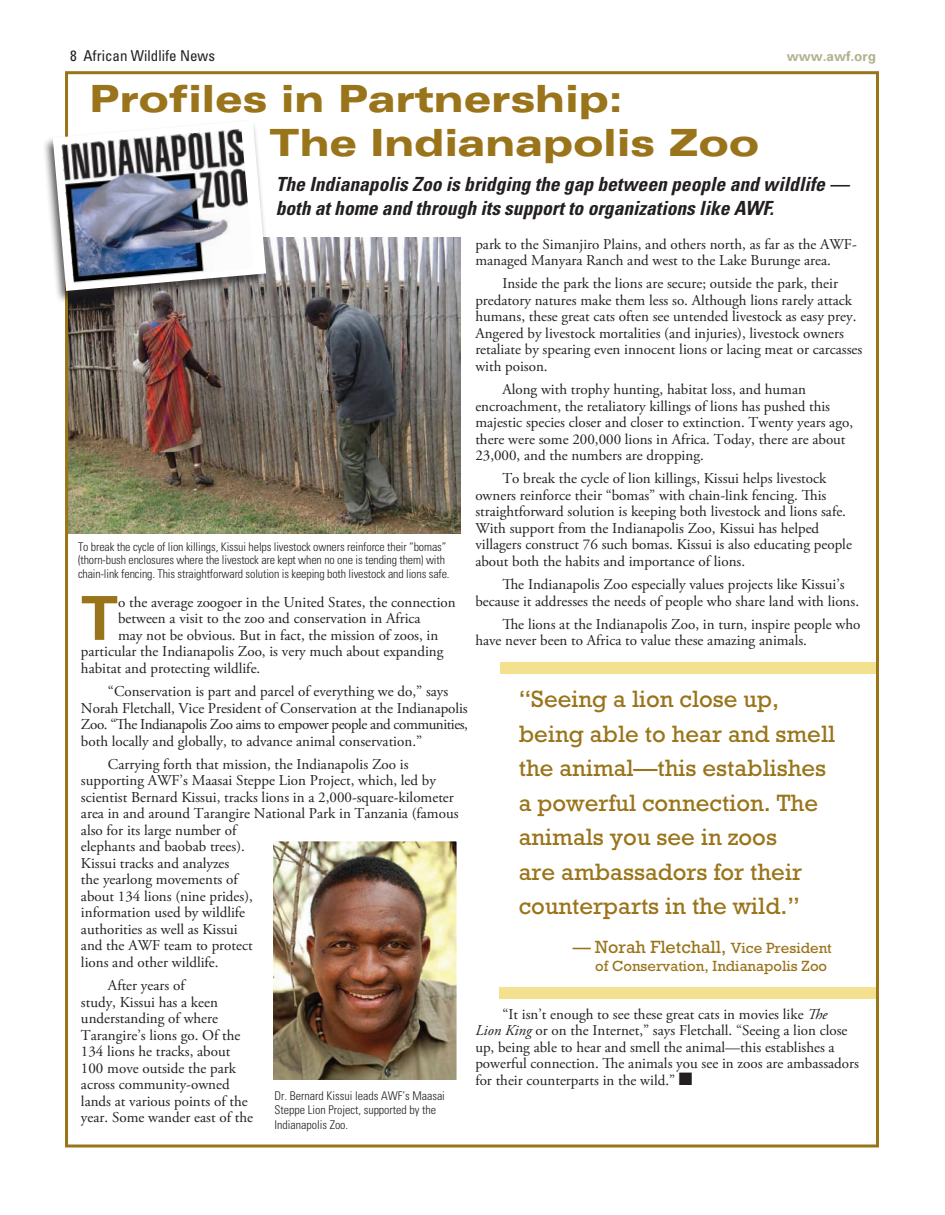
<style>
.page{position:relative;width:945px;height:1215px;background:#fff}
.page>*{position:absolute;margin:0;border:0;box-sizing:border-box;transform-origin:0 0}
.t1{font:700 60.75px "Univers";color:#9a741a}
.t2{font:900 expanded 37.5px/43.5px "Univers";letter-spacing:-.01em;color:#9a741a}
.t3{font:24px/34.5px "Rockwell";color:#9a741a}
.t4{font:italic 700 condensed 19.5px/24px "Univers";color:#231f20}
.t5{font:18px "Rockwell";color:#9a741a}
.t6{font:15px/16.5px "Adobe Garamond Pro";color:#231f20}
.t7{font:15px "Rockwell";color:#9a741a}
.t8{font:condensed 15px "Univers";color:#231f20}
.t9{font:700 13.5px "Univers";color:#b2b28e}
.t10{font:300 condensed 12px/14.4px "Univers";letter-spacing:-.01em;color:#231f20}
.s1{font-size:15px}
.s2{font-style:italic}
</style>
<div class="page">
<div style="left:501px;top:663px;width:376px;height:11px;background:#f4e18f"></div>
<div style="left:500px;top:987px;width:378px;height:12px;background:#f4e18f"></div>
<img style="left:274px;top:842px;width:182px;height:237px">
<img style="left:266px;top:238px;width:195px;height:296px">
<div style="left:43px;top:119px;width:227px;height:185px;background:#231f20;opacity:.75"></div>
<img style="left:53px;top:120px;width:213px;height:414px">
<p class="t8" style="left:70px;top:46px;width:146px">8 African Wildlife News</p>
<p class="t9" style="left:787px;top:47px;width:91px">www.awf.org</p>
<p class="t2" style="left:269px;top:77px;width:492px;text-indent:-180px">Profiles in Partnership:<br>The Indianapolis Zoo</p>
<p class="t4" style="left:276px;top:171px;width:575px">The Indianapolis Zoo is bridging the gap between people and wildlife — both at home and through its support to organizations like AWF.</p>
<p class="t6" style="left:475px;top:236px;width:383px">park to the Simanjiro Plains, and others north, as far as the AWF&shy;managed Manyara Ranch and west to the Lake Burunge area.</p>
<p class="t6" style="left:475px;top:276px;width:388px;text-indent:27px">Inside the park the lions are secure; outside the park, their predatory natures make them less so. Although lions rarely attack humans, these great cats often see untended livestock as easy prey.<br>Angered by livestock mortalities (and injuries), livestock owners retaliate by spearing even innocent lions or lacing meat or carcasses with poison.</p>
<p class="t6" style="left:475px;top:382px;width:379px;text-indent:27px">Along with trophy hunting, habitat loss, and human encroachment, the retaliatory killings of lions has pushed this majestic species closer and closer to extinction. Twenty years ago, there were some 200,000 lions in Africa. Today, there are about 23,000, and the numbers are dropping.</p>
<p class="t6" style="left:475px;top:471px;width:378px;text-indent:27px">To break the cycle of lion killings, Kissui helps livestock owners reinforce their “bomas” with chain-link fencing. This straightforward solution is keeping both livestock and lions safe.<br>With support from the Indianapolis Zoo, Kissui has helped villagers construct 76 such bomas. Kissui is also educating people about both the habits and importance of lions.</p>
<p class="t6" style="left:475px;top:577px;width:385px;text-indent:27px">The Indianapolis Zoo especially values projects like Kissui’s because it addresses the needs of people who share land with lions.</p>
<p class="t6" style="left:475px;top:616px;width:387px;text-indent:27px">The lions at the Indianapolis Zoo, in turn, inspire people who have never been to Africa to value these amazing animals.</p>
<p class="t10" style="left:78px;top:540px;width:373px;line-height:13.5px">To break the cycle of lion killings, Kissui helps livestock owners reinforce their “bomas” (thorn-bush enclosures where the livestock are kept when no one is tending them) with chain-link fencing. This straightforward solution is keeping both livestock and lions safe.</p>
<p class="t1" style="left:81px;top:579px;width:39px">T</p>
<p class="t6" style="left:118px;top:594px;width:339px">o the average zoogoer in the United States, the connection</p>
<p class="t6" style="left:118px;top:611px;width:304px">between a visit to the zoo and conservation in Africa</p>
<p class="t6" style="left:118px;top:627px;width:322px">may not be obvious. But in fact, the mission of zoos, in</p>
<p class="t6" style="left:81px;top:644px;width:364px">particular the Indianapolis Zoo, is very much about expanding</p>
<p class="t6" style="left:81px;top:660px;width:181px">habitat and protecting wildlife.</p>
<p class="t6" style="left:81px;top:684px;width:388px;text-indent:27px">“Conservation is part and parcel of everything we do,” says Norah Fletchall, Vice President of Conservation at the Indianapolis Zoo. “The Indianapolis Zoo aims to empower people and communities, both locally and globally, to advance animal conservation.”</p>
<p class="t6" style="left:81px;top:756px;width:379px;text-indent:27px">Carrying forth that mission, the Indianapolis Zoo is supporting AWF’s Maasai Steppe Lion Project, which, led by scientist Bernard Kissui, tracks lions in a 2,000-square-kilometer area in and around Tarangire National Park in Tanzania (famous also for its large number of<br>elephants and baobab trees).<br>Kissui tracks and analyzes<br>the yearlong movements of<br>about 134 lions (nine prides),<br>information used by wildlife<br>authorities as well as Kissui<br>and the AWF team to protect<br>lions and other wildlife.</p>
<p class="t6" style="left:81px;top:978px;width:174px;text-indent:27px">After years of<br>study, Kissui has a keen understanding of where<br>Tarangire’s lions go. Of the<br>134 lions he tracks, about<br>100 move outside the park across community-owned lands at various points of the year. Some wander east of the</p>
<p class="t3" style="left:519px;top:682px;width:318px">“Seeing a lion close up, being able to hear and smell the animal—this establishes a powerful connection. The animals you see in zoos<br>are ambassadors for their counterparts in the wild.”</p>
<p class="t5" style="left:573px;top:936px;width:261px">— Norah Fletchall, <span class="s1">Vice President</span></p>
<p class="t7" style="left:595px;top:957px;width:233px">of Conservation, Indianapolis Zoo</p>
<p class="t6" style="left:475px;top:1006px;width:385px;text-indent:27px">“It isn’t enough to see these great cats in movies like <span class="s2">The<br>Lion King</span> or on the Internet,” says Fletchall. “Seeing a lion close up, being able to hear and smell the animal—this establishes a powerful connection. The animals you see in zoos are ambassadors for their counterparts in the wild.” ■</p>
<p class="t10" style="left:274px;top:1088px;width:172px">Dr. Bernard Kissui leads AWF’s Maasai<br>Steppe Lion Project, supported by the<br>Indianapolis Zoo.</p>
</div>
